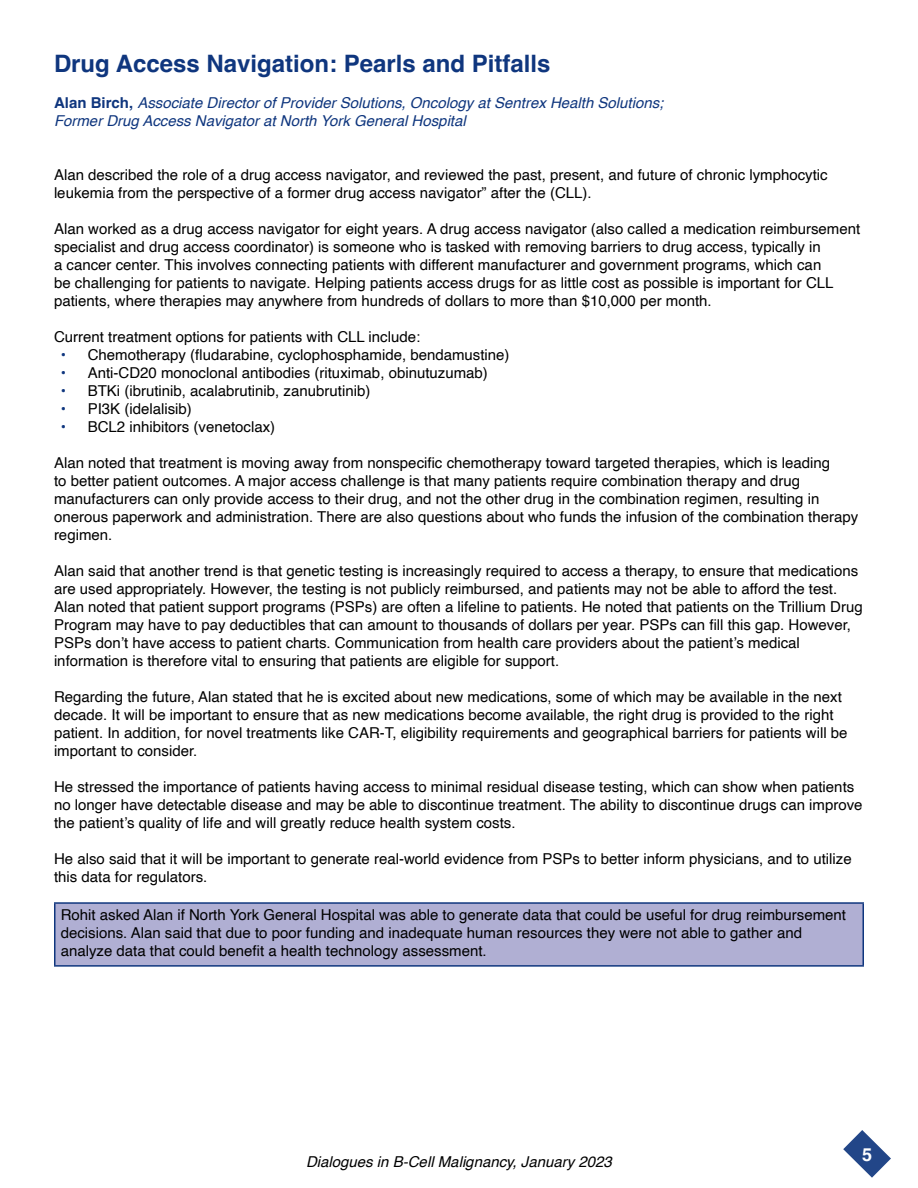
<style>
.page{position:relative;width:918px;height:1188px;background:#fff}
.page>*{position:absolute;margin:0;border:0;box-sizing:border-box;transform-origin:0 0}
.t1{font:700 24px "Helvetica";color:#0f367e}
.t2{font:700 18px "Helvetica";color:#fff}
.t3{font:15px/18px "Helvetica";color:#000}
.t4{font:italic 15px/18px "Helvetica";color:#0f367e}
.t5{font:italic 15px "Helvetica";color:#000}
.s1{font-weight:700;font-style:normal}
.s2{font-weight:700;color:#0f367e}
</style>
<div class="page">
<svg style="left:843px;top:1130px;width:48px;height:48px"></svg>
<div style="left:55px;top:903px;width:808px;height:63px;background:#b0afd3"></div>
<hr style="left:54px;top:904px;width:2px;height:61px;background:#0f367e">
<hr style="left:54px;top:902px;width:810px;height:2px;background:#0f367e">
<hr style="left:862px;top:904px;width:2px;height:61px;background:#0f367e">
<hr style="left:54px;top:965px;width:810px;height:2px;background:#0f367e">
<h1 class="t1" style="left:54px;top:49px;width:498px">Drug Access Navigation: Pearls and Pitfalls</h1>
<p class="t4" style="left:54px;top:94px;width:611px"><span class="s1">Alan Birch,</span> Associate Director of Provider Solutions, Oncology at Sentrex Health Solutions;<br>Former Drug Access Navigator at North York General Hospital</p>
<p class="t3" style="left:54px;top:166px;width:775px">Alan described the role of a drug access navigator, and reviewed the past, present, and future of chronic lymphocytic leukemia from the perspective of a former drug access navigator” after the (CLL).</p>
<p class="t3" style="left:54px;top:220px;width:808px">Alan worked as a drug access navigator for eight years. A drug access navigator (also called a medication reimbursement specialist and drug access coordinator) is someone who is tasked with removing barriers to drug access, typically in<br>a cancer center. This involves connecting patients with different manufacturer and government programs, which can<br>be challenging for patients to navigate. Helping patients access drugs for as little cost as possible is important for CLL patients, where therapies may anywhere from hundreds of dollars to more than $10,000 per month.</p>
<p class="t3" style="left:54px;top:328px;width:368px">Current treatment options for patients with CLL include:</p>
<p class="t3" style="left:61px;top:346px;width:450px"><span class="s2">•</span> Chemotherapy (fludarabine, cyclophosphamide, bendamustine)</p>
<p class="t3" style="left:61px;top:364px;width:429px"><span class="s2">•</span> Anti-CD20 monoclonal antibodies (rituximab, obinutuzumab)</p>
<p class="t3" style="left:61px;top:382px;width:311px"><span class="s2">•</span> BTKi (ibrutinib, acalabrutinib, zanubrutinib)</p>
<p class="t3" style="left:61px;top:400px;width:133px"><span class="s2">•</span> PI3K (idelalisib)</p>
<p class="t3" style="left:61px;top:418px;width:216px"><span class="s2">•</span> BCL2 inhibitors (venetoclax)</p>
<p class="t3" style="left:54px;top:454px;width:806px">Alan noted that treatment is moving away from nonspecific chemotherapy toward targeted therapies, which is leading<br>to better patient outcomes. A major access challenge is that many patients require combination therapy and drug manufacturers can only provide access to their drug, and not the other drug in the combination regimen, resulting in onerous paperwork and administration. There are also questions about who funds the infusion of the combination therapy regimen.</p>
<p class="t3" style="left:54px;top:562px;width:810px">Alan said that another trend is that genetic testing is increasingly required to access a therapy, to ensure that medications are used appropriately. However, the testing is not publicly reimbursed, and patients may not be able to afford the test.<br>Alan noted that patient support programs (PSPs) are often a lifeline to patients. He noted that patients on the Trillium Drug Program may have to pay deductibles that can amount to thousands of dollars per year. PSPs can fill this gap. However, PSPs don’t have access to patient charts. Communication from health care providers about the patient’s medical information is therefore vital to ensuring that patients are eligible for support.</p>
<p class="t3" style="left:54px;top:688px;width:795px">Regarding the future, Alan stated that he is excited about new medications, some of which may be available in the next decade. It will be important to ensure that as new medications become available, the right drug is provided to the right patient. In addition, for novel treatments like CAR-T, eligibility requirements and geographical barriers for patients will be important to consider.</p>
<p class="t3" style="left:54px;top:778px;width:810px">He stressed the importance of patients having access to minimal residual disease testing, which can show when patients no longer have detectable disease and may be able to discontinue treatment. The ability to discontinue drugs can improve the patient’s quality of life and will greatly reduce health system costs.</p>
<p class="t3" style="left:54px;top:850px;width:799px">He also said that it will be important to generate real-world evidence from PSPs to better inform physicians, and to utilize this data for regulators.</p>
<p class="t3" style="left:61px;top:906px;width:787px">Rohit asked Alan if North York General Hospital was able to generate data that could be useful for drug reimbursement decisions. Alan said that due to poor funding and inadequate human resources they were not able to gather and analyze data that could benefit a health technology assessment.</p>
<p class="t5" style="left:306px;top:1150px;width:307px">Dialogues in B-Cell Malignancy, January 2023</p>
<p class="t2" style="left:862px;top:1144px;width:12px">5</p>
</div>
